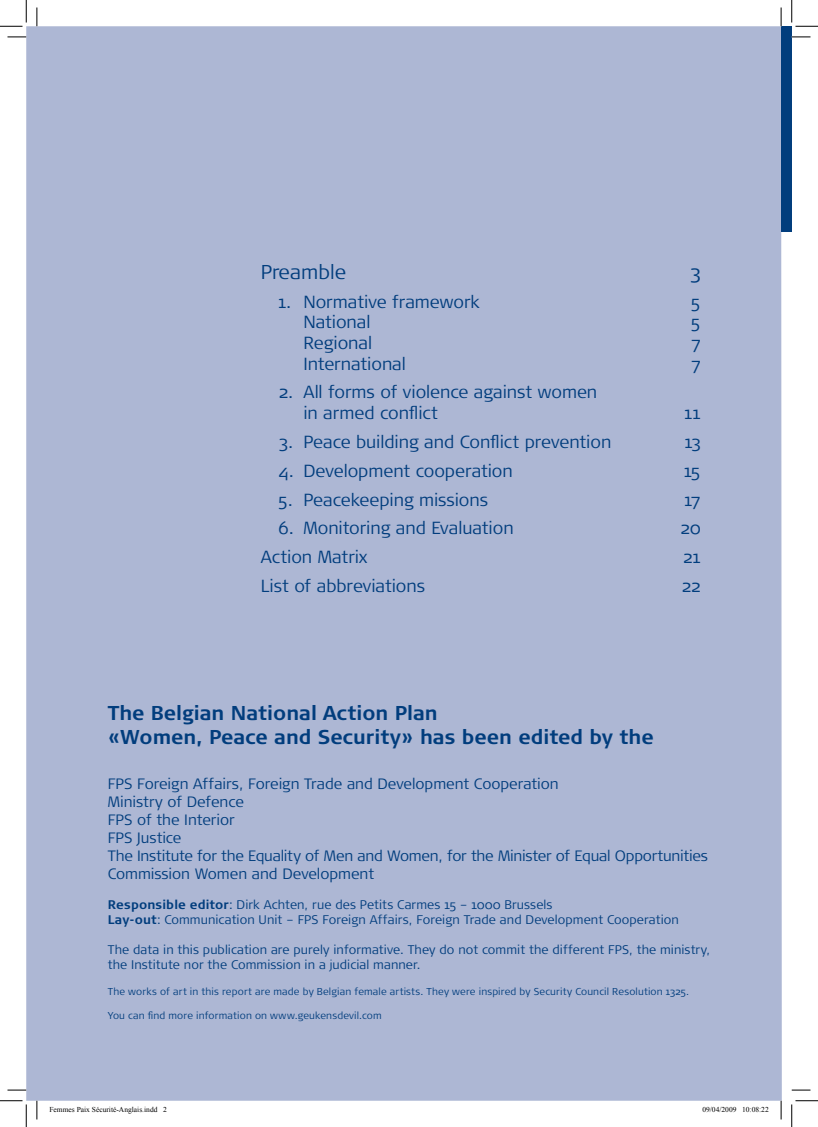
<style>
.page{position:relative;width:818px;height:1127px;background:#fff}
.page>*{position:absolute;margin:0;border:0;box-sizing:border-box;transform-origin:0 0}
.t1{font:700 20px/24px "Signa OT";color:#013d7d}
.t2{font:300 20px "Signa OT";color:#013d7d}
.t3{font:300 17.5px/21px "Signa OT";letter-spacing:-.005em;color:#013d7d}
.t4{font:300 15px/18px "Signa OT";letter-spacing:-.005em;color:#013d7d}
.t5{font:300 12.5px/15px "Signa OT";letter-spacing:.005em;color:#013d7d}
.t6{font:300 10px "Signa OT";letter-spacing:.015em;color:#013d7d}
.t7{font:7.5px "Times New Roman";color:#000}
.s1{font-weight:700}
</style>
<div class="page">
<div style="left:26px;top:26px;width:756px;height:1074px;background:#adb7d4"></div>
<div style="left:781px;top:26px;width:11px;height:206px;background:#013d7d"></div>
<svg style="left:8px;top:36px;width:18px;height:2px"></svg>
<svg style="left:792px;top:36px;width:18px;height:2px"></svg>
<svg style="left:8px;top:1089px;width:18px;height:1px"></svg>
<svg style="left:792px;top:1089px;width:18px;height:1px"></svg>
<svg style="left:36px;top:8px;width:2px;height:18px"></svg>
<svg style="left:36px;top:1100px;width:2px;height:19px"></svg>
<svg style="left:780px;top:8px;width:2px;height:18px"></svg>
<svg style="left:780px;top:1100px;width:2px;height:19px"></svg>
<svg style="left:0;top:0;width:27px;height:27px"></svg>
<svg style="left:0;top:1100px;width:27px;height:26px"></svg>
<svg style="left:791px;top:0;width:27px;height:27px"></svg>
<svg style="left:791px;top:1100px;width:27px;height:26px"></svg>
<h1 class="t2" style="left:261px;top:260px;width:87px">Preamble</h1>
<h1 class="t2" style="left:690px;top:260px;width:12px">3</h1>
<h2 class="t3" style="left:279px;top:291px;width:203px">1. Normative framework</h2>
<h2 class="t3" style="left:691px;top:291px;width:11px">5</h2>
<h2 class="t3" style="left:303px;top:312px;width:69px">National</h2>
<h2 class="t3" style="left:691px;top:312px;width:11px">5</h2>
<h2 class="t3" style="left:303px;top:332px;width:70px">Regional</h2>
<h2 class="t3" style="left:692px;top:332px;width:10px">7</h2>
<h2 class="t3" style="left:303px;top:353px;width:104px">International</h2>
<h2 class="t3" style="left:692px;top:353px;width:10px">7</h2>
<h2 class="t3" style="left:303px;top:382px;width:295px;text-indent:-25px">2. All forms of violence against women in armed conflict</h2>
<h2 class="t3" style="left:685px;top:403px;width:17px">11</h2>
<h2 class="t3" style="left:279px;top:431px;width:334px">3. Peace building and Conflict prevention</h2>
<h2 class="t3" style="left:685px;top:431px;width:17px">13</h2>
<h2 class="t3" style="left:279px;top:460px;width:236px">4. Development cooperation</h2>
<h2 class="t3" style="left:684px;top:460px;width:18px">15</h2>
<h2 class="t3" style="left:279px;top:489px;width:211px">5. Peacekeeping missions</h2>
<h2 class="t3" style="left:685px;top:489px;width:17px">17</h2>
<h2 class="t3" style="left:279px;top:518px;width:237px">6. Monitoring and Evaluation</h2>
<h2 class="t3" style="left:680px;top:518px;width:22px">20</h2>
<h2 class="t3" style="left:261px;top:546px;width:108px">Action Matrix</h2>
<h2 class="t3" style="left:683px;top:546px;width:19px">21</h2>
<h2 class="t3" style="left:261px;top:575px;width:166px">List of abbreviations</h2>
<h2 class="t3" style="left:681px;top:575px;width:20px">22</h2>
<h1 class="t1" style="left:108px;top:700px;width:547px">The Belgian National Action Plan<br>«Women, Peace and Security» has been edited by the</h1>
<p class="t4" style="left:108px;top:774px;width:602px">FPS Foreign Affairs, Foreign Trade and Development Cooperation<br>Ministry of Defence<br>FPS of the Interior<br>FPS Justice<br>The Institute for the Equality of Men and Women, for the Minister of Equal Opportunities Commission Women and Development</p>
<p class="t5" style="left:108px;top:897px;width:573px"><span class="s1">Responsible editor</span>: Dirk Achten, rue des Petits Carmes 15 – 1000 Brussels<br><span class="s1">Lay-out</span>: Communication Unit – FPS Foreign Affairs, Foreign Trade and Development Cooperation</p>
<p class="t5" style="left:108px;top:942px;width:604px">The data in this publication are purely informative. They do not commit the different FPS, the ministry, the Institute nor the Commission in a judicial manner.</p>
<p class="t6" style="left:108px;top:985px;width:583px">The works of art in this report are made by Belgian female artists. They were inspired by Security Council Resolution 1325.</p>
<p class="t6" style="left:108px;top:1009px;width:275px">You can find more information on www.geukensdevil.com</p>
<p class="t7" style="left:49px;top:1104px;width:119px">Femmes Paix Sécurité-Anglais.indd 2</p>
<p class="t7" style="left:702px;top:1104px;width:68px">09/04/2009 10:08:22</p>
</div>
